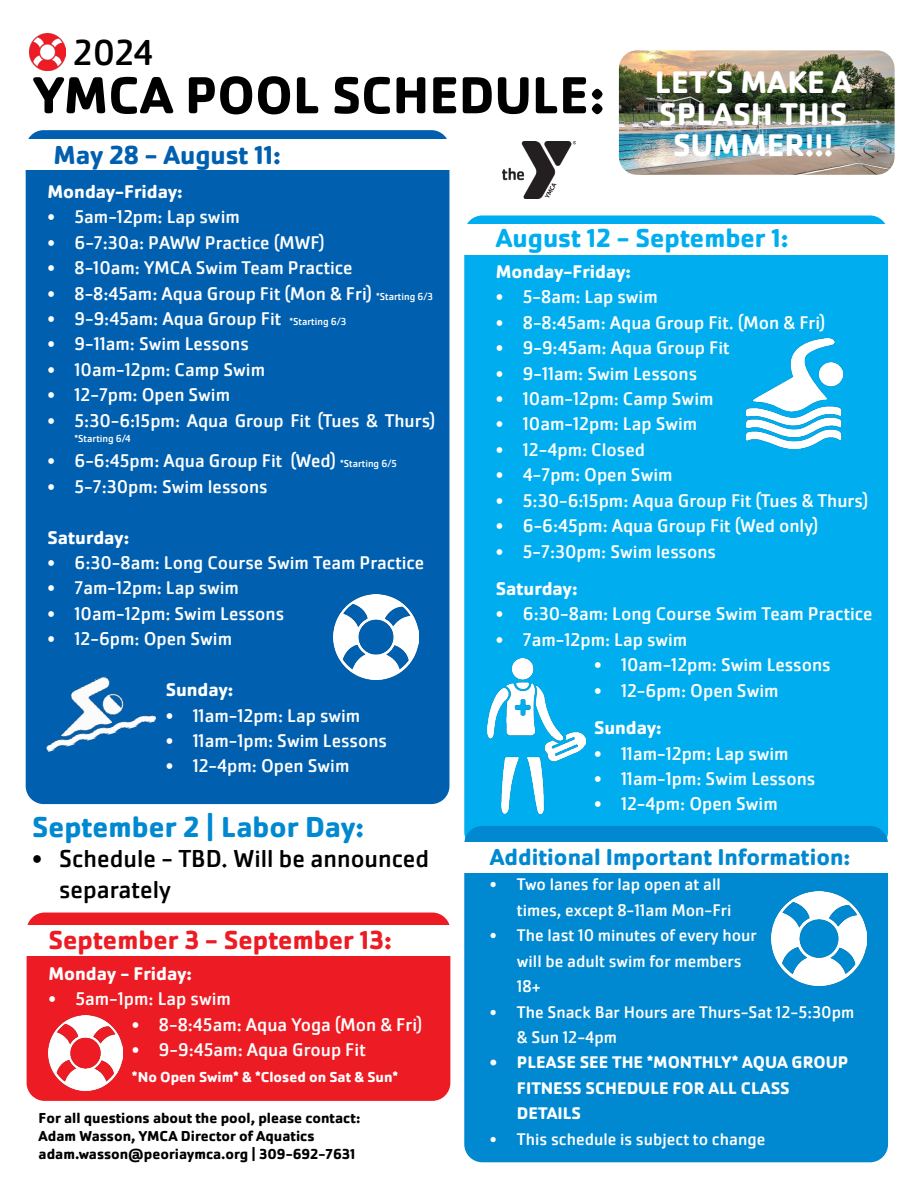
<style>
.page{position:relative;width:918px;height:1188px;background:#fff}
.page>*{position:absolute;margin:0;border:0;box-sizing:border-box;transform-origin:0 0}
.t1{font:700 54px "Cachet Pro";color:#000}
.t2{font:37.5px "Cachet Pro";color:#000}
.t3{font:700 32.55px/31.5px "Cachet Pro";color:#fff;text-align:center}
.t4{font:700 30px "Cachet Pro";color:#0089d0}
.t5{font:700 27px "Cachet Pro";color:#ed1c24}
.t6{font:700 27px "Cachet Pro";color:#00aeef}
.t7{font:700 27px "Cachet Pro";color:#0060af}
.t8{font:25.5px/30.6px "Cachet Pro";color:#000}
.t9{font:700 23.85px "Cachet Pro";color:#0089d0}
.t10{font:19.05px "Cachet Pro";color:#fff}
.t11{font:700 19.05px "Cachet Pro";color:#fff}
.t12{font:17.55px/25.5px "Cachet Pro";color:#fff}
.t13{font:700 17.55px/25.5px "Cachet Pro";color:#fff}
.t14{font:700 15px/18px "Cachet Pro";color:#000}
.t15{font:700 15px "Cachet Pro";color:#fff}
.t16{font:10.5px "Cachet Pro";color:#fff}
.s1{font-size:10.5px}
</style>
<div class="page">
<div style="left:26px;top:130px;width:423px;height:674px;background:#0060af;border-radius:18px"></div>
<div style="left:464px;top:215px;width:424px;height:635px;background:#00aeef;border-radius:18px"></div>
<div style="left:27px;top:913px;width:423px;height:188px;background:#ed1c24;border-radius:18px"></div>
<div style="left:464px;top:826px;width:424px;height:336px;background:#0089d0;border-radius:18px"></div>
<div style="left:457px;top:224px;width:458px;height:31px;background:#fff"></div>
<div style="left:0;top:140px;width:458px;height:30px;background:#fff"></div>
<div style="left:455px;top:842px;width:458px;height:30px;background:#fff"></div>
<div style="left:5px;top:926px;width:458px;height:30px;background:#fff"></div>
<img style="left:29px;top:34px;width:37px;height:36px">
<img style="left:502px;top:142px;width:74px;height:56px">
<img style="left:747px;top:339px;width:95px;height:110px">
<img style="left:46px;top:676px;width:111px;height:76px">
<img style="left:487px;top:659px;width:98px;height:155px">
<img style="left:48px;top:1016px;width:75px;height:74px">
<img style="left:772px;top:891px;width:94px;height:95px">
<img style="left:333px;top:594px;width:86px;height:86px">
<img style="left:619px;top:50px;width:276px;height:125px">
<h2 class="t2" style="left:73px;top:31px;width:81px">2024</h2>
<h3 class="t3" style="left:655px;top:66px;width:199px">LET’S MAKE A<br>SPLASH THIS<br>SUMMER!!!</h3>
<h1 class="t1" style="left:34px;top:62px;width:573px">YMCA POOL SCHEDULE:</h1>
<h3 class="t7" style="left:53px;top:139px;width:229px">May 28 - August 11:</h3>
<p class="t11" style="left:48px;top:180px;width:137px">Monday-Friday:</p>
<p class="t10" style="left:48px;top:206px;width:194px">• 5am-12pm: Lap swim</p>
<p class="t10" style="left:48px;top:231px;width:279px">• 6-7:30a: PAWW Practice (MWF)</p>
<p class="t10" style="left:48px;top:257px;width:307px">• 8-10am: YMCA Swim Team Practice</p>
<p class="t10" style="left:48px;top:282px;width:387px">• 8-8:45am: Aqua Group Fit (Mon &amp; Fri) <span class="s1">*Starting 6/3</span></p>
<p class="t10" style="left:48px;top:308px;width:300px">• 9-9:45am: Aqua Group Fit <span class="s1">*Starting 6/3</span></p>
<p class="t10" style="left:48px;top:333px;width:203px">• 9-11am: Swim Lessons</p>
<p class="t10" style="left:48px;top:359px;width:219px">• 10am-12pm: Camp Swim</p>
<p class="t10" style="left:48px;top:384px;width:184px">• 12-7pm: Open Swim</p>
<p class="t10" style="left:48px;top:409px;width:389px">• 5:30-6:15pm: Aqua Group Fit (Tues &amp; Thurs)</p>
<p class="t16" style="left:75px;top:432px;width:58px">*Starting 6/4</p>
<p class="t10" style="left:48px;top:450px;width:351px">• 6-6:45pm: Aqua Group Fit (Wed) <span class="s1">*Starting 6/5</span></p>
<p class="t10" style="left:48px;top:475px;width:222px">• 5-7:30pm: Swim lessons</p>
<p class="t11" style="left:48px;top:525px;width:83px">Saturday:</p>
<p class="t10" style="left:48px;top:552px;width:378px">• 6:30-8am: Long Course Swim Team Practice</p>
<p class="t10" style="left:48px;top:577px;width:193px">• 7am-12pm: Lap swim</p>
<p class="t10" style="left:48px;top:602px;width:238px">• 10am-12pm: Swim Lessons</p>
<p class="t10" style="left:48px;top:628px;width:186px">• 12-6pm: Open Swim</p>
<p class="t11" style="left:166px;top:678px;width:69px">Sunday:</p>
<p class="t10" style="left:166px;top:704px;width:196px">• 11am-12pm: Lap swim</p>
<p class="t10" style="left:166px;top:730px;width:223px">• 11am-1pm: Swim Lessons</p>
<p class="t10" style="left:166px;top:755px;width:185px">• 12-4pm: Open Swim</p>
<h3 class="t6" style="left:496px;top:221px;width:294px">August 12 - September 1:</h3>
<p class="t11" style="left:496px;top:260px;width:137px">Monday-Friday:</p>
<p class="t10" style="left:496px;top:286px;width:163px">• 5-8am: Lap swim</p>
<p class="t10" style="left:496px;top:311px;width:331px">• 8-8:45am: Aqua Group Fit. (Mon &amp; Fri)</p>
<p class="t10" style="left:496px;top:337px;width:235px">• 9-9:45am: Aqua Group Fit</p>
<p class="t10" style="left:496px;top:362px;width:203px">• 9-11am: Swim Lessons</p>
<p class="t10" style="left:496px;top:388px;width:219px">• 10am-12pm: Camp Swim</p>
<p class="t10" style="left:496px;top:413px;width:203px">• 10am-12pm: Lap Swim</p>
<p class="t10" style="left:496px;top:438px;width:151px">• 12-4pm: Closed</p>
<p class="t10" style="left:496px;top:464px;width:178px">• 4-7pm: Open Swim</p>
<p class="t10" style="left:496px;top:489px;width:374px">• 5:30-6:15pm: Aqua Group Fit (Tues &amp; Thurs)</p>
<p class="t10" style="left:496px;top:515px;width:324px">• 6-6:45pm: Aqua Group Fit (Wed only)</p>
<p class="t10" style="left:496px;top:540px;width:222px">• 5-7:30pm: Swim lessons</p>
<p class="t11" style="left:496px;top:577px;width:83px">Saturday:</p>
<p class="t10" style="left:496px;top:603px;width:378px">• 6:30-8am: Long Course Swim Team Practice</p>
<p class="t10" style="left:496px;top:628px;width:193px">• 7am-12pm: Lap swim</p>
<p class="t10" style="left:594px;top:654px;width:238px">• 10am-12pm: Swim Lessons</p>
<p class="t10" style="left:594px;top:679px;width:186px">• 12-6pm: Open Swim</p>
<p class="t11" style="left:594px;top:716px;width:69px">Sunday:</p>
<p class="t10" style="left:594px;top:742px;width:196px">• 11am-12pm: Lap swim</p>
<p class="t10" style="left:594px;top:768px;width:223px">• 11am-1pm: Swim Lessons</p>
<p class="t10" style="left:594px;top:793px;width:185px">• 12-4pm: Open Swim</p>
<h3 class="t4" style="left:32px;top:808px;width:334px">September 2 | Labor Day:</h3>
<h3 class="t8" style="left:59px;top:844px;width:371px;text-indent:-27px">• Schedule - TBD. Will be announced separately</h3>
<p class="t9" style="left:490px;top:842px;width:362px">Additional Important Information:</p>
<p class="t12" style="left:517px;top:872px;width:216px;text-indent:-27px">• Two lanes for lap open at all times, except 8-11am Mon-Fri</p>
<p class="t12" style="left:517px;top:923px;width:241px;text-indent:-27px">• The last 10 minutes of every hour will be adult swim for members<br>18+</p>
<p class="t12" style="left:517px;top:999px;width:339px;text-indent:-27px">• The Snack Bar Hours are Thurs-Sat 12-5:30pm &amp; Sun 12-4pm</p>
<p class="t13" style="left:517px;top:1050px;width:333px;text-indent:-27px">• PLEASE SEE THE *MONTHLY* AQUA GROUP<br>FITNESS SCHEDULE FOR ALL CLASS<br>DETAILS</p>
<p class="t12" style="left:490px;top:1126px;width:277px">• This schedule is subject to change</p>
<h3 class="t5" style="left:48px;top:923px;width:345px">September 3 - September 13:</h3>
<p class="t11" style="left:48px;top:962px;width:145px">Monday - Friday:</p>
<p class="t10" style="left:48px;top:988px;width:184px">• 5am-1pm: Lap swim</p>
<p class="t10" style="left:132px;top:1013px;width:292px">• 8-8:45am: Aqua Yoga (Mon &amp; Fri)</p>
<p class="t10" style="left:132px;top:1039px;width:235px">• 9-9:45am: Aqua Group Fit</p>
<p class="t15" style="left:132px;top:1067px;width:268px">*No Open Swim* &amp; *Closed on Sat &amp; Sun*</p>
<p class="t14" style="left:39px;top:1109px;width:323px">For all questions about the pool, please contact:<br>Adam Wasson, YMCA Director of Aquatics adam.wasson@peoriaymca.org | 309-692-7631</p>
</div>
